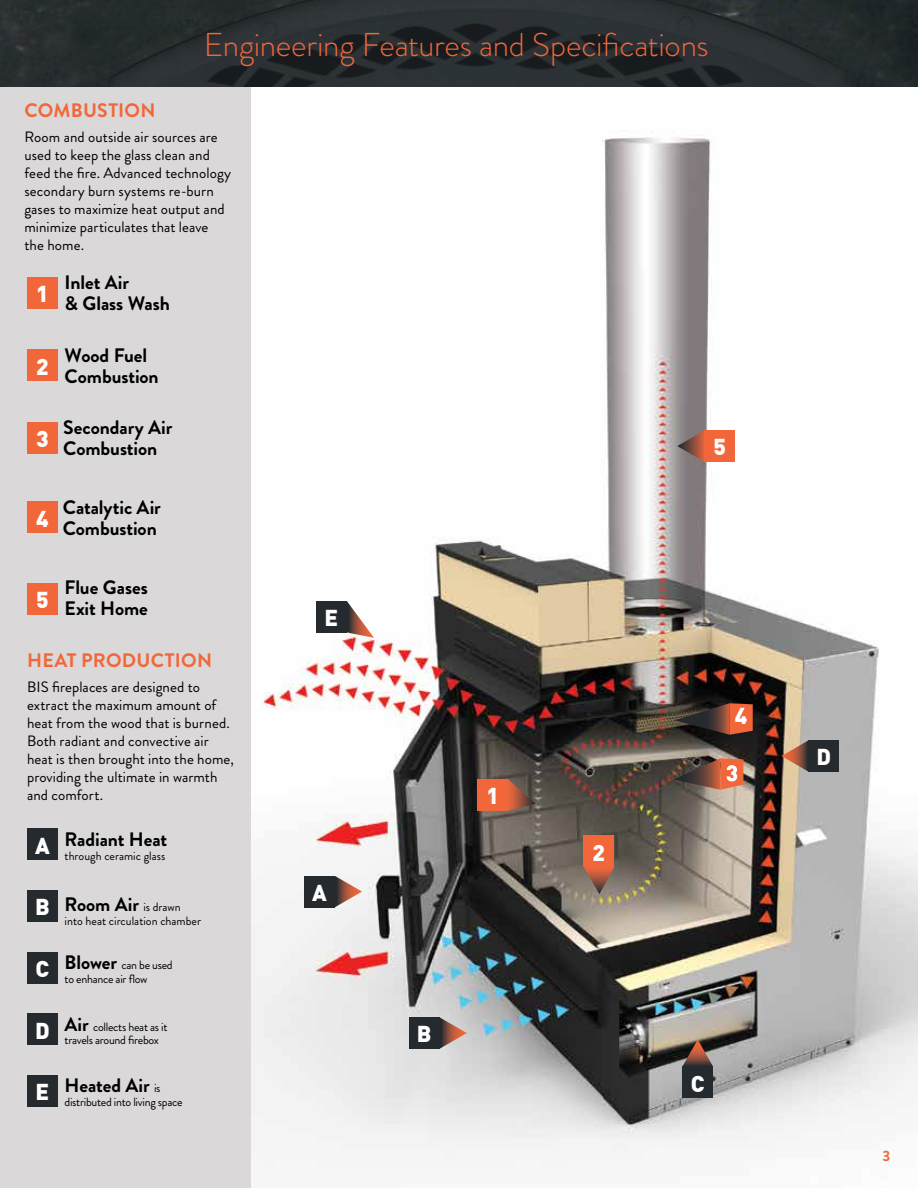
<style>
.page{position:relative;width:918px;height:1188px;background:#fff}
.page>*{position:absolute;margin:0;border:0;box-sizing:border-box;transform-origin:0 0}
.t1{font:300 33px "Brandon Grotesque";letter-spacing:-.01em;color:#f26739}
.t2{font:22.5px "DIN Black";color:#fff}
.t3{font:700 19.5px/21px "Brandon Grotesque";letter-spacing:-.005em;color:#000}
.t4{font:700 19.5px "Brandon Grotesque";letter-spacing:.01em;color:#f26739}
.t5{font:15px/18px "Brandon Grotesque";letter-spacing:.005em;color:#000}
.t6{font:700 15px "Brandon Grotesque";color:#f26739}
.t7{font:12px/13.5px "Brandon Grotesque";letter-spacing:-.025em;color:#000}
.t8{font:12px "Brandon Grotesque";color:#000}
.s1{font-weight:400;font-size:12px}
.s2{font-weight:700;font-size:19.5px}
</style>
<div class="page">
<img style="left:250px;top:87px;width:668px;height:1101px">
<div style="left:0;top:86px;width:250px;height:1102px;background:#dad8d8"></div>
<img style="left:0;top:0;width:918px;height:87px">
<svg style="left:508px;top:779px;width:28px;height:32px"></svg>
<div style="left:477px;top:779px;width:31px;height:32px;background:#f26739"></div>
<svg style="left:682px;top:1040px;width:31px;height:27px"></svg>
<div style="left:682px;top:1067px;width:31px;height:31px;background:#252a2e"></div>
<svg style="left:335px;top:876px;width:27px;height:31px"></svg>
<div style="left:304px;top:876px;width:31px;height:31px;background:#252a2e"></div>
<svg style="left:781px;top:740px;width:28px;height:32px"></svg>
<div style="left:809px;top:740px;width:30px;height:32px;background:#252a2e"></div>
<svg style="left:584px;top:867px;width:30px;height:27px"></svg>
<div style="left:583px;top:836px;width:31px;height:31px;background:#f26739"></div>
<svg style="left:677px;top:430px;width:27px;height:32px"></svg>
<div style="left:704px;top:430px;width:31px;height:32px;background:#f26739"></div>
<svg style="left:347px;top:601px;width:27px;height:37px"></svg>
<div style="left:316px;top:601px;width:31px;height:31px;background:#252a2e"></div>
<svg style="left:440px;top:1017px;width:27px;height:32px"></svg>
<div style="left:409px;top:1017px;width:31px;height:32px;background:#252a2e"></div>
<svg style="left:673px;top:758px;width:70px;height:32px;background:#915b48"></svg>
<div style="left:27px;top:277px;width:31px;height:32px;background:#f26739"></div>
<div style="left:27px;top:350px;width:31px;height:31px;background:#f26739"></div>
<div style="left:27px;top:422px;width:31px;height:32px;background:#f26739"></div>
<div style="left:27px;top:583px;width:31px;height:32px;background:#f26739"></div>
<div style="left:27px;top:829px;width:31px;height:31px;background:#252a2e"></div>
<div style="left:27px;top:890px;width:31px;height:32px;background:#252a2e"></div>
<div style="left:27px;top:952px;width:31px;height:31px;background:#252a2e"></div>
<div style="left:27px;top:1014px;width:31px;height:31px;background:#252a2e"></div>
<div style="left:27px;top:1075px;width:31px;height:32px;background:#252a2e"></div>
<div style="left:27px;top:502px;width:31px;height:31px;background:#f26739"></div>
<svg style="left:674px;top:703px;width:79px;height:32px;background:#6e3e2e"></svg>
<h1 class="t1" style="left:204px;top:22px;width:506px">Engineering Features and Specifications</h1>
<h3 class="t4" style="left:25px;top:97px;width:132px">COMBUSTION</h3>
<p class="t5" style="left:24px;top:128px;width:208px">Room and outside air sources are used to keep the glass clean and feed the fire. Advanced technology secondary burn systems re-burn gases to maximize heat output and minimize particulates that leave the home.</p>
<h2 class="t2" style="left:36px;top:279px;width:14px">1</h2>
<h2 class="t2" style="left:36px;top:351px;width:14px">2</h2>
<h2 class="t2" style="left:36px;top:424px;width:14px">3</h2>
<h3 class="t3" style="left:65px;top:272px;width:107px">Inlet Air<br>&amp; Glass Wash</h3>
<h3 class="t3" style="left:65px;top:345px;width:96px">Wood Fuel<br>Combustion</h3>
<h3 class="t3" style="left:63px;top:417px;width:111px">Secondary Air<br>Combustion</h3>
<h2 class="t2" style="left:36px;top:504px;width:14px">4</h2>
<h3 class="t3" style="left:63px;top:497px;width:100px">Catalytic Air<br>Combustion</h3>
<h2 class="t2" style="left:714px;top:432px;width:14px">5</h2>
<h2 class="t2" style="left:36px;top:585px;width:14px">5</h2>
<h3 class="t3" style="left:65px;top:577px;width:85px">Flue Gases<br>Exit Home</h3>
<h3 class="t4" style="left:27px;top:647px;width:186px">HEAT PRODUCTION</h3>
<p class="t5" style="left:27px;top:678px;width:209px">BIS fireplaces are designed to extract the maximum amount of heat from the wood that is burned.<br>Both radiant and convective air heat is then brought into the home, providing the ultimate in warmth and comfort.</p>
<h3 class="t3" style="left:65px;top:829px;width:104px">Radiant Heat</h3>
<p class="t8" style="left:35px;top:847px;width:132px"><sup>A</sup> through ceramic glass</p>
<h3 class="t3" style="left:65px;top:894px;width:118px">Room Air <span class="s1">is drawn</span></h3>
<p class="t8" style="left:65px;top:912px;width:138px">into heat circulation chamber</p>
<h2 class="t2" style="left:35px;top:892px;width:16px">B</h2>
<p class="t7" style="left:36px;top:959px;width:139px;text-indent:29px"><span class="s2">Blower</span> can be used<br><sup>C</sup> to enhance air flow</p>
<p class="t7" style="left:35px;top:1020px;width:134px;text-indent:30px"><span class="s2">Air</span> collects heat as it<br><sup>D</sup> travels around firebox</p>
<h3 class="t3" style="left:65px;top:1076px;width:97px">Heated Air <span class="s1">is</span></h3>
<p class="t7" style="left:36px;top:1095px;width:149px"><sup>E</sup> distributed into living space</p>
<h2 class="t2" style="left:325px;top:603px;width:15px">E</h2>
<h2 class="t2" style="left:312px;top:878px;width:16px">A</h2>
<h2 class="t2" style="left:486px;top:781px;width:14px">1</h2>
<h2 class="t2" style="left:417px;top:1019px;width:16px">B</h2>
<h2 class="t2" style="left:593px;top:837px;width:14px">2</h2>
<h2 class="t2" style="left:735px;top:701px;width:14px">4</h2>
<h2 class="t2" style="left:691px;top:1069px;width:15px">C</h2>
<h2 class="t2" style="left:817px;top:742px;width:16px">D</h2>
<p class="t6" style="left:883px;top:1145px;width:9px">3</p>
</div>
